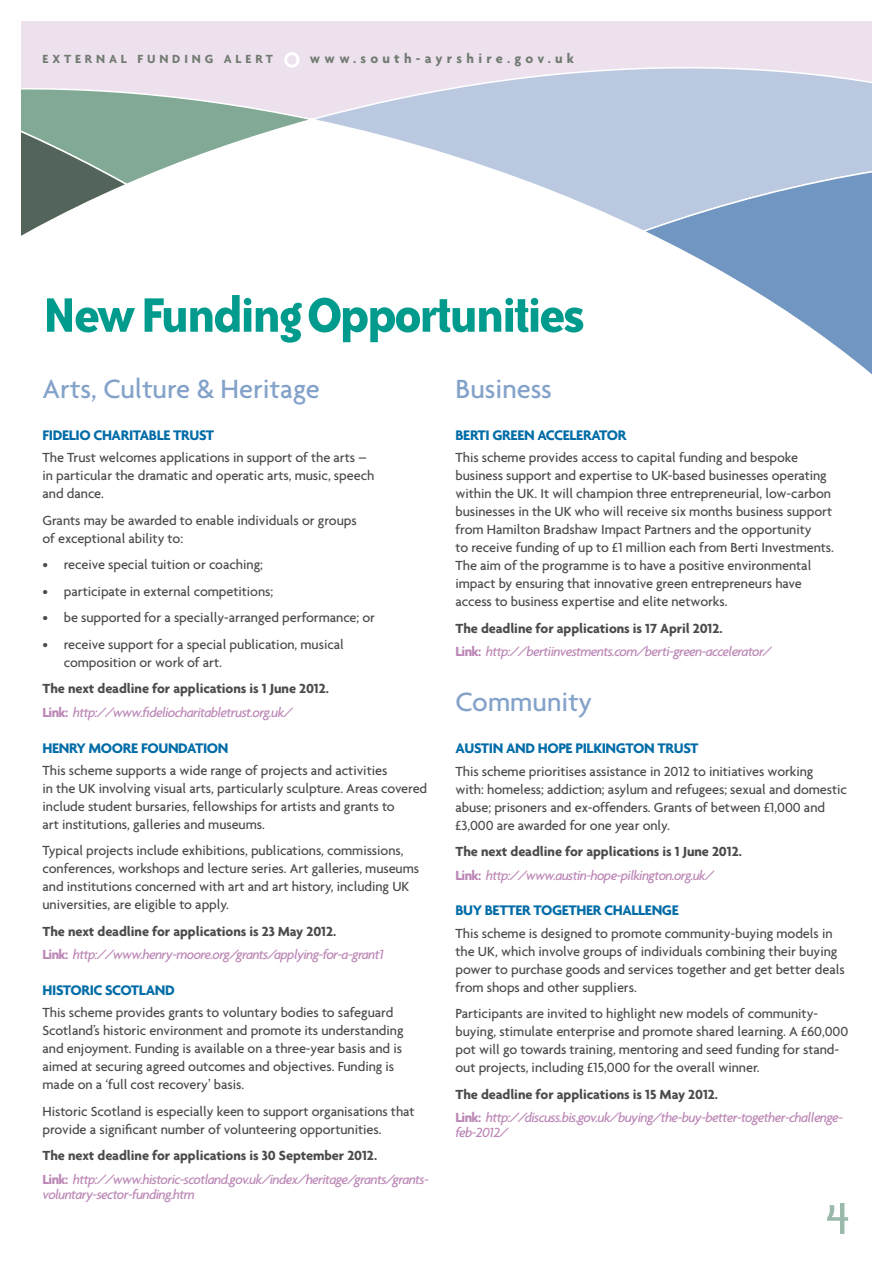
<style>
.page{position:relative;width:893px;height:1263px;background:#fff}
.page>*{position:absolute;margin:0;border:0;box-sizing:border-box;transform-origin:0 0}
.t1{font:700 55.5px "Bailey Sans ITC";letter-spacing:-.05em;color:#009b8c}
.t2{font:54px "Bailey Sans ITC";color:#9ab9aa}
.t3{font:500 28.5px "Agenda";color:#83a2c9}
.t4{font:700 15px "Agenda";letter-spacing:-.025em;color:#006ca7}
.t5{font:700 15px "Agenda";letter-spacing:.12em;color:#006ca7}
.t6{font:700 15px "Agenda";letter-spacing:.06em;color:#006ca7}
.t7{font:500 14.25px/18px "Agenda";letter-spacing:-.005em;color:#4b4b4d}
.t8{font:italic 500 14.25px/23.5px "Agenda";letter-spacing:-.045em;color:#bc87b6}
.t9{font:700 14.25px/23.5px "Agenda";letter-spacing:-.005em;color:#4b4b4d}
.t10{font:700 14.25px "Agenda";letter-spacing:.3em;color:#727b71}
.t11{font:700 12.75px "Agenda";letter-spacing:.3em;color:#727b71}
.s1{color:#bc87b6}
.s2{font-weight:500;font-style:italic;color:#bc87b6}
.s3{font-weight:700;font-style:normal;color:#4b4b4d}
.s4{font-weight:700;font-style:normal}
</style>
<div class="page">
<div style="left:21px;top:21px;width:851px;height:62px;background:#ede1ee"></div>
<svg style="left:21px;top:83px;width:285px;height:99px"></svg>
<svg style="left:21px;top:92px;width:109px;height:144px"></svg>
<svg style="left:306px;top:40px;width:566px;height:189px"></svg>
<svg style="left:640px;top:151px;width:232px;height:224px"></svg>
<svg style="left:284px;top:52px;width:15px;height:16px"></svg>
<p class="t11" style="left:43px;top:51px;width:232px">EXTERNAL FUNDING ALERT</p>
<p class="t10" style="left:310px;top:50px;width:266px">www.south-ayrshire.gov.uk</p>
<h1 class="t1" style="left:43px;top:285px;width:544px">New Funding Opportunities</h1>
<h3 class="t3" style="left:43px;top:372px;width:279px">Arts, Culture &amp; Heritage</h3>
<p class="t5" style="left:43px;top:426px;width:171px">Fidelio Charitable Trust</p>
<p class="t7" style="left:43px;top:448px;width:333px">The Trust welcomes applications in support of the arts – in particular the dramatic and operatic arts, music, speech and dance.</p>
<p class="t7" style="left:43px;top:511px;width:316px">Grants may be awarded to enable individuals or groups of exceptional ability to:</p>
<p class="t7" style="left:43px;top:555px;width:222px">• receive special tuition or coaching;</p>
<p class="t7" style="left:43px;top:582px;width:232px">• participate in external competitions;</p>
<p class="t7" style="left:43px;top:608px;width:334px">• be supported for a specially-arranged performance; or</p>
<p class="t7" style="left:64px;top:635px;width:282px;text-indent:-21px">• receive support for a special publication, musical composition or work of art.</p>
<p class="t9" style="left:43px;top:677px;width:288px">The next deadline for applications is 1 June 2012.<br><span class="s1">Link:</span> <span class="s2">http://www.fideliocharitabletrust.org.uk/</span></p>
<p class="t4" style="left:43px;top:739px;width:185px">Henry Moore Foundation</p>
<p class="t7" style="left:43px;top:761px;width:386px">This scheme supports a wide range of projects and activities<br>in the UK involving visual arts, particularly sculpture. Areas covered include student bursaries, fellowships for artists and grants to<br>art institutions, galleries and museums.</p>
<p class="t7" style="left:43px;top:841px;width:378px">Typical projects include exhibitions, publications, commissions, conferences, workshops and lecture series. Art galleries, museums and institutions concerned with art and art history, including UK universities, are eligible to apply.</p>
<p class="t8" style="left:43px;top:919px;width:343px"><span class="s3">The next deadline for applications is 23 May 2012.<br></span><span class="s4">Link:</span> http://www.henry-moore.org/grants/applying-for-a-grant1</p>
<p class="t5" style="left:43px;top:981px;width:134px">Historic Scotland</p>
<p class="t7" style="left:43px;top:1003px;width:363px">This scheme provides grants to voluntary bodies to safeguard Scotland’s historic environment and promote its understanding and enjoyment. Funding is available on a three-year basis and is aimed at securing agreed outcomes and objectives. Funding is made on a ‘full cost recovery’ basis.</p>
<p class="t7" style="left:43px;top:1102px;width:373px">Historic Scotland is especially keen to support organisations that provide a significant number of volunteering opportunities.</p>
<p class="t8" style="left:43px;top:1143px;width:388px"><span class="s3">The next deadline for applications is 30 September 2012.<br></span><span class="s4">Link:</span> http://www.historic-scotland.gov.uk/index/heritage/grants/grants-</p>
<p class="t8" style="left:43px;top:1182px;width:154px">voluntary-sector-funding.htm</p>
<h3 class="t3" style="left:455px;top:372px;width:98px">Business</h3>
<p class="t6" style="left:455px;top:426px;width:169px">Berti Green Accelerator</p>
<p class="t7" style="left:455px;top:448px;width:380px">This scheme provides access to capital funding and bespoke business support and expertise to UK-based businesses operating within the UK. It will champion three entrepreneurial, low-carbon businesses in the UK who will receive six months business support from Hamilton Bradshaw Impact Partners and the opportunity<br>to receive funding of up to £1 million each from Berti Investments.<br>The aim of the programme is to have a positive environmental impact by ensuring that innovative green entrepreneurs have access to business expertise and elite networks.</p>
<p class="t8" style="left:455px;top:616px;width:318px"><span class="s3">The deadline for applications is 17 April 2012.<br></span><span class="s4">Link:</span> http://bertiinvestments.com/berti-green-accelerator/</p>
<h3 class="t3" style="left:455px;top:685px;width:138px">Community</h3>
<p class="t4" style="left:455px;top:739px;width:245px">Austin and Hope Pilkington Trust</p>
<p class="t7" style="left:455px;top:762px;width:393px">This scheme prioritises assistance in 2012 to initiatives working<br>with: homeless; addiction; asylum and refugees; sexual and domestic abuse; prisoners and ex-offenders. Grants of between £1,000 and £3,000 are awarded for one year only.</p>
<p class="t9" style="left:455px;top:839px;width:288px">The next deadline for applications is 1 June 2012.<br><span class="s1">Link:</span> <span class="s2">http://www.austin-hope-pilkington.org.uk/</span></p>
<p class="t4" style="left:455px;top:901px;width:225px">Buy Better Together Challenge</p>
<p class="t7" style="left:455px;top:923px;width:391px">This scheme is designed to promote community-buying models in the UK, which involve groups of individuals combining their buying power to purchase goods and services together and get better deals from shops and other suppliers.</p>
<p class="t7" style="left:455px;top:1004px;width:394px">Participants are invited to highlight new models of community&shy;buying, stimulate enterprise and promote shared learning. A £60,000 pot will go towards training, mentoring and seed funding for stand&shy;out projects, including £15,000 for the overall winner.</p>
<p class="t8" style="left:455px;top:1082px;width:389px"><span class="s3">The deadline for applications is 15 May 2012.<br></span><span class="s4">Link:</span> http://discuss.bis.gov.uk/buying/the-buy-better-together-challenge-</p>
<p class="t8" style="left:455px;top:1120px;width:54px">feb-2012/</p>
<h2 class="t2" style="left:826px;top:1189px;width:26px">4</h2>
</div>
